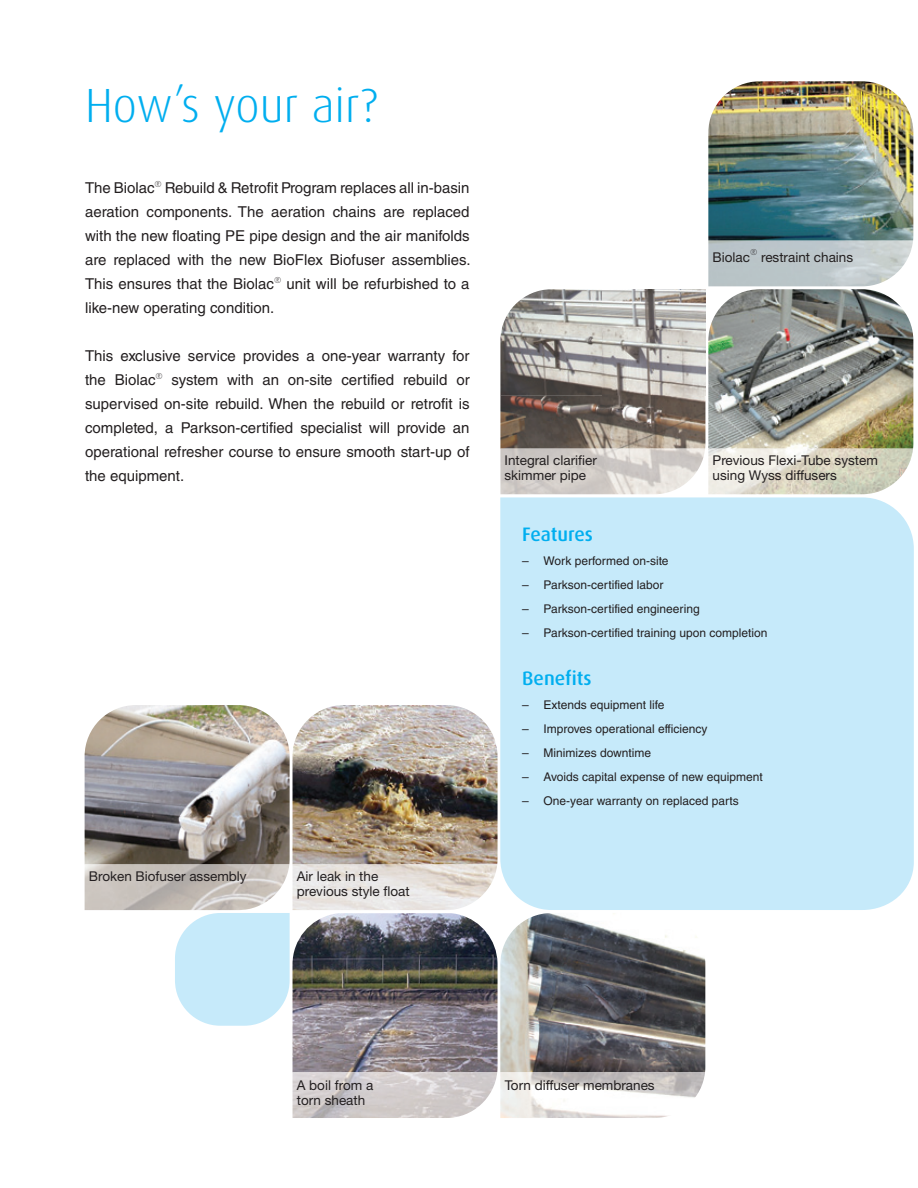
<style>
.page{position:relative;width:918px;height:1188px;background:#fff}
.page>*{position:absolute;margin:0;border:0;box-sizing:border-box;transform-origin:0 0}
.t1{font:300 48px "Dax";color:#00aeef}
.t2{font:500 19.5px "Dax";color:#00aeef}
.t3{font:15px/24px "Helvetica LT Std";color:#231f20;text-align:justify}
.t4{font:13.5px/15px "Helvetica Neue LT Std";color:#231f20}
.t5{font:12px "Helvetica LT Std";color:#231f20}
.t6{font:300 8.7px "Dax";color:#231f20}
</style>
<div class="page">
<img style="left:500px;top:289px;width:205px;height:160px">
<img style="left:500px;top:913px;width:205px;height:159px">
<img style="left:85px;top:705px;width:205px;height:159px">
<img style="left:293px;top:705px;width:205px;height:159px">
<img style="left:293px;top:1026px;width:205px;height:46px">
<div style="left:500px;top:497px;width:414px;height:413px;background:#c6eafa"></div>
<img style="left:708px;top:81px;width:205px;height:160px">
<img style="left:708px;top:289px;width:205px;height:160px">
<svg style="left:500px;top:449px;width:413px;height:46px;background:#dcd9d0"></svg>
<svg style="left:708px;top:241px;width:205px;height:46px;background:#c3cccf"></svg>
<svg style="left:292px;top:1072px;width:413px;height:46px"></svg>
<svg style="left:84px;top:864px;width:414px;height:162px"></svg>
<h1 class="t1" style="left:85px;top:79px;width:294px">How’s your air?</h1>
<p class="t3" style="left:85px;top:176px;width:387px">The Biolac<sup>®</sup> Rebuild &amp; Retrofit Program replaces all in-basin aeration components. The aeration chains are replaced with the new floating PE pipe design and the air manifolds are replaced with the new BioFlex Biofuser assemblies.<br>This ensures that the Biolac<sup>®</sup> unit will be refurbished to a like-new operating condition.</p>
<p class="t3" style="left:85px;top:344px;width:386px">This exclusive service provides a one-year warranty for the Biolac<sup>®</sup> system with an on-site certified rebuild or supervised on-site rebuild. When the rebuild or retrofit is completed, a Parkson-certified specialist will provide an operational refresher course to ensure smooth start-up of the equipment.</p>
<p class="t4" style="left:89px;top:869px;width:159px">Broken Biofuser assembly</p>
<p class="t4" style="left:297px;top:869px;width:115px">Air leak in the previous style float</p>
<p class="t4" style="left:713px;top:249px;width:39px">Biolac</p>
<p class="t6" style="left:750px;top:248px;width:9px">®</p>
<p class="t4" style="left:761px;top:249px;width:94px">restraint chains</p>
<p class="t4" style="left:505px;top:453px;width:94px">Integral clarifier skimmer pipe</p>
<p class="t4" style="left:713px;top:453px;width:167px">Previous Flexi-Tube system using Wyss diffusers</p>
<h2 class="t2" style="left:522px;top:523px;width:72px">Features</h2>
<p class="t5" style="left:522px;top:554px;width:148px">– Work performed on-site</p>
<p class="t5" style="left:522px;top:578px;width:143px">– Parkson-certified labor</p>
<p class="t5" style="left:522px;top:602px;width:179px">– Parkson-certified engineering</p>
<p class="t5" style="left:522px;top:626px;width:247px">– Parkson-certified training upon completion</p>
<h2 class="t2" style="left:522px;top:667px;width:71px">Benefits</h2>
<p class="t5" style="left:522px;top:698px;width:144px">– Extends equipment life</p>
<p class="t5" style="left:522px;top:722px;width:187px">– Improves operational efficiency</p>
<p class="t5" style="left:522px;top:746px;width:130px">– Minimizes downtime</p>
<p class="t5" style="left:522px;top:770px;width:242px">– Avoids capital expense of new equipment</p>
<p class="t5" style="left:522px;top:794px;width:218px">– One-year warranty on replaced parts</p>
<p class="t4" style="left:297px;top:1077px;width:78px">A boil from a torn sheath</p>
<p class="t4" style="left:505px;top:1077px;width:152px">Torn diffuser membranes</p>
</div>
